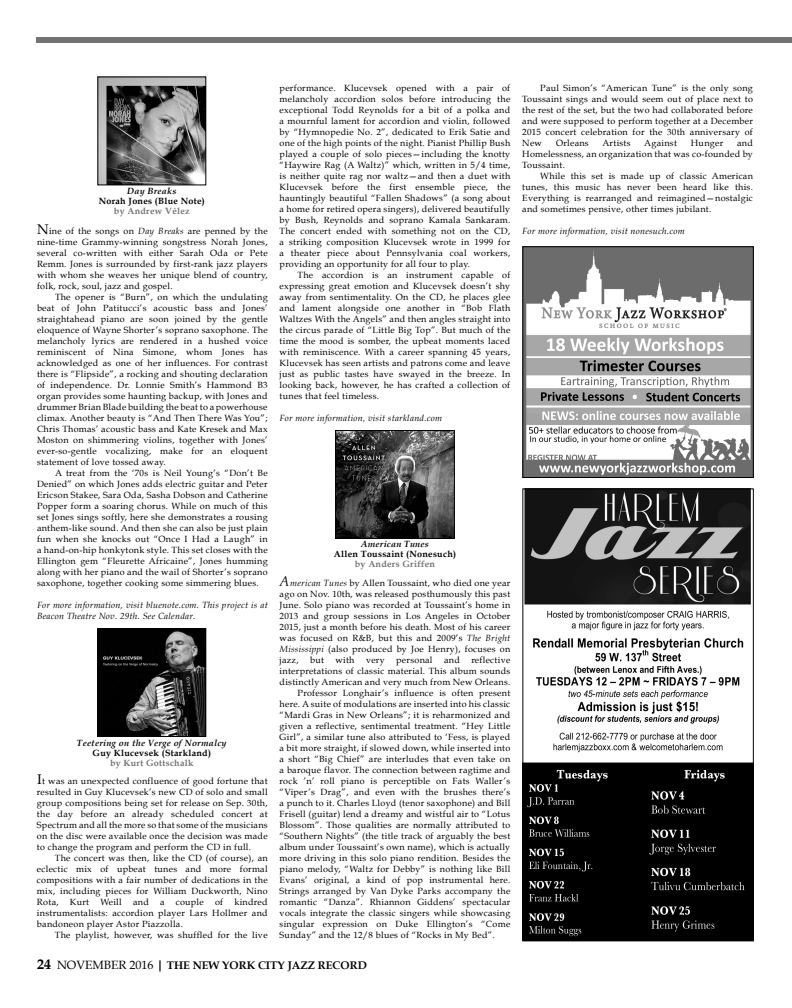
<style>
.page{position:relative;width:792px;height:1008px;background:#fff}
.page>*{position:absolute;margin:0;border:0;box-sizing:border-box;transform-origin:0 0}
.t1{font:700 11px "Book Antiqua";color:#000}
.t2{font:9px/11px "Book Antiqua";letter-spacing:.03em;color:#000;text-align:justify}
.t3{font:italic 9px/11px "Book Antiqua";letter-spacing:.03em;color:#000}
.t4{font:700 9px "Book Antiqua";letter-spacing:.03em;color:#000}
.t5{font:italic 700 9px "Book Antiqua";letter-spacing:.03em;color:#000}
.t6{font:700 9px "Book Antiqua";letter-spacing:.03em;color:#737373}
.s1{font-size:14px}
.s2{font-style:italic}
.s3{font-style:italic;font-size:14px}
.s4{font-weight:400;font-size:12px}
.s5{font-size:12px}
</style>
<div class="page">
<div style="left:36px;top:37px;width:756px;height:6px;background:#737373"></div>
<img style="left:337px;top:432px;width:116px;height:105px">
<div style="left:335px;top:430px;width:120px;height:109px;border:1px solid #000"></div>
<img style="left:99px;top:630px;width:105px;height:105px">
<div style="left:97px;top:628px;width:109px;height:109px;border:1px solid #000"></div>
<img style="left:99px;top:78px;width:105px;height:105px">
<div style="left:97px;top:76px;width:109px;height:109px;border:1px solid #000"></div>
<img style="left:524px;top:490px;width:228px;height:449px">
<div style="left:522px;top:488px;width:232px;height:453px;border:1px solid #000"></div>
<img style="left:524px;top:248px;width:228px;height:228px">
<div style="left:522px;top:246px;width:232px;height:232px;border:1px solid #000"></div>
<p class="t5" style="left:127px;top:186px;width:51px">Day Breaks</p>
<p class="t4" style="left:99px;top:196px;width:108px">Norah Jones (Blue Note)</p>
<p class="t6" style="left:114px;top:206px;width:77px">by Andrew Vélez</p>
<p class="t2" style="left:37px;top:225px;width:232px"><span class="s1">N</span>ine of the songs on <span class="s2">Day Breaks</span> are penned by the nine-time Grammy-winning songstress Norah Jones, several co-written with either Sarah Oda or Pete Remm. Jones is surrounded by first-rank jazz players with whom she weaves her unique blend of country, folk, rock, soul, jazz and gospel.</p>
<p class="t2" style="left:37px;top:291px;width:232px;text-indent:18px">The opener is “Burn”, on which the undulating beat of John Patitucci’s acoustic bass and Jones’ straightahead piano are soon joined by the gentle eloquence of Wayne Shorter’s soprano saxophone. The melancholy lyrics are rendered in a hushed voice reminiscent of Nina Simone, whom Jones has acknowledged as one of her influences. For contrast there is “Flipside”, a rocking and shouting declaration of independence. Dr. Lonnie Smith’s Hammond B3 organ provides some haunting backup, with Jones and drummer Brian Blade building the beat to a powerhouse climax. Another beauty is “And Then There Was You”; Chris Thomas’ acoustic bass and Kate Kresek and Max Moston on shimmering violins, together with Jones’ ever-so-gentle vocalizing, make for an eloquent statement of love tossed away.</p>
<p class="t2" style="left:37px;top:467px;width:232px;text-indent:18px">A treat from the ‘70s is Neil Young’s “Don’t Be Denied” on which Jones adds electric guitar and Peter Ericson Stakee, Sara Oda, Sasha Dobson and Catherine Popper form a soaring chorus. While on much of this set Jones sings softly, here she demonstrates a rousing anthem-like sound. And then she can also be just plain fun when she knocks out “Once I Had a Laugh” in a hand-on-hip honkytonk style. This set closes with the Ellington gem “Fleurette Africaine”, Jones humming along with her piano and the wail of Shorter’s soprano saxophone, together cooking some simmering blues.</p>
<p class="t3" style="left:37px;top:600px;width:232px">For more information, visit bluenote.com. This project is at<br>Beacon Theatre Nov. 29th. See Calendar.</p>
<p class="t5" style="left:77px;top:737px;width:151px">Teetering on the Verge of Normalcy</p>
<p class="t4" style="left:93px;top:747px;width:120px">Guy Klucevsek (Starkland)</p>
<p class="t6" style="left:110px;top:757px;width:85px">by Kurt Gottschalk</p>
<p class="t2" style="left:37px;top:775px;width:232px"><span class="s1">I</span>t was an unexpected confluence of good fortune that resulted in Guy Klucevsek’s new CD of solo and small group compositions being set for release on Sep. 30th, the day before an already scheduled concert at Spectrum and all the more so that some of the musicians on the disc were available once the decision was made to change the program and perform the CD in full.</p>
<p class="t2" style="left:37px;top:852px;width:232px;text-indent:18px">The concert was then, like the CD (of course), an eclectic mix of upbeat tunes and more formal compositions with a fair number of dedications in the mix, including pieces for William Duckworth, Nino Rota, Kurt Weill and a couple of kindred instrumentalists: accordion player Lars Hollmer and bandoneon player Astor Piazzolla.</p>
<p class="t2" style="left:55px;top:929px;width:214px">The playlist, however, was shuffled for the live</p>
<p class="t2" style="left:280px;top:82px;width:232px">performance. Klucevsek opened with a pair of melancholy accordion solos before introducing the exceptional Todd Reynolds for a bit of a polka and a mournful lament for accordion and violin, followed by “Hymnopedie No. 2”, dedicated to Erik Satie and one of the high points of the night. Pianist Phillip Bush played a couple of solo pieces—including the knotty “Haywire Rag (A Waltz)” which, written in 5/4 time, is neither quite rag nor waltz—and then a duet with Klucevsek before the first ensemble piece, the hauntingly beautiful “Fallen Shadows” (a song about a home for retired opera singers), delivered beautifully by Bush, Reynolds and soprano Kamala Sankaram.<br>The concert ended with something not on the CD, a striking composition Klucevsek wrote in 1999 for a theater piece about Pennsylvania coal workers, providing an opportunity for all four to play.</p>
<p class="t2" style="left:280px;top:269px;width:232px;text-indent:18px">The accordion is an instrument capable of expressing great emotion and Klucevsek doesn’t shy away from sentimentality. On the CD, he places glee and lament alongside one another in “Bob Flath Waltzes With the Angels” and then angles straight into the circus parade of “Little Big Top”. But much of the time the mood is somber, the upbeat moments laced with reminiscence. With a career spanning 45 years, Klucevsek has seen artists and patrons come and leave just as public tastes have swayed in the breeze. In looking back, however, he has crafted a collection of tunes that feel timeless.</p>
<p class="t3" style="left:280px;top:413px;width:164px">For more information, visit starkland.com</p>
<p class="t5" style="left:361px;top:539px;width:69px">American Tunes</p>
<p class="t4" style="left:334px;top:549px;width:124px">Allen Toussaint (Nonesuch)</p>
<p class="t6" style="left:355px;top:559px;width:82px">by Anders Griffen</p>
<p class="t2" style="left:280px;top:577px;width:232px"><span class="s3">A</span><span class="s2">merican Tunes</span> by Allen Toussaint, who died one year ago on Nov. 10th, was released posthumously this past June. Solo piano was recorded at Toussaint’s home in 2013 and group sessions in Los Angeles in October 2015, just a month before his death. Most of his career was focused on R&amp;B, but this and 2009’s <span class="s2">The Bright Mississippi</span> (also produced by Joe Henry), focuses on jazz,</p>
<p class="t2" style="left:310px;top:654px;width:15px">but</p>
<p class="t2" style="left:335px;top:654px;width:21px">with</p>
<p class="t2" style="left:366px;top:654px;width:20px">very</p>
<p class="t2" style="left:396px;top:654px;width:38px">personal</p>
<p class="t2" style="left:444px;top:654px;width:17px">and</p>
<p class="t2" style="left:471px;top:654px;width:41px">reflective</p>
<p class="t2" style="left:280px;top:665px;width:232px">interpretations of classic material. This album sounds</p>
<p class="t2" style="left:280px;top:676px;width:232px">distinctly American and very much from New Orleans.</p>
<p class="t2" style="left:298px;top:687px;width:214px">Professor Longhair’s influence is often present</p>
<p class="t2" style="left:280px;top:698px;width:232px">here. A suite of modulations are inserted into his classic</p>
<p class="t2" style="left:280px;top:709px;width:232px">“Mardi Gras in New Orleans”; it is reharmonized and</p>
<p class="t2" style="left:280px;top:720px;width:232px">given a reflective, sentimental treatment. “Hey Little</p>
<p class="t2" style="left:280px;top:731px;width:232px">Girl”, a similar tune also attributed to ‘Fess, is played</p>
<p class="t2" style="left:280px;top:742px;width:232px">a bit more straight, if slowed down, while inserted into</p>
<p class="t2" style="left:280px;top:753px;width:232px">a short “Big Chief” are interludes that even take on</p>
<p class="t2" style="left:280px;top:764px;width:232px">a baroque flavor. The connection between ragtime and</p>
<p class="t2" style="left:280px;top:775px;width:232px">rock ’n’ roll piano is perceptible on Fats Waller’s</p>
<p class="t2" style="left:280px;top:786px;width:232px">“Viper’s Drag”, and even with the brushes there’s</p>
<p class="t2" style="left:280px;top:797px;width:232px">a punch to it. Charles Lloyd (tenor saxophone) and Bill</p>
<p class="t2" style="left:280px;top:808px;width:232px">Frisell (guitar) lend a dreamy and wistful air to “Lotus</p>
<p class="t2" style="left:280px;top:819px;width:232px">Blossom”. Those qualities are normally attributed to</p>
<p class="t2" style="left:280px;top:830px;width:232px">“Southern Nights” (the title track of arguably the best</p>
<p class="t2" style="left:280px;top:841px;width:232px">album under Toussaint’s own name), which is actually</p>
<p class="t2" style="left:280px;top:852px;width:232px">more driving in this solo piano rendition. Besides the</p>
<p class="t2" style="left:280px;top:863px;width:232px">piano melody, “Waltz for Debby” is nothing like Bill</p>
<p class="t2" style="left:280px;top:874px;width:232px">Evans’ original, a kind of pop instrumental here.</p>
<p class="t2" style="left:280px;top:885px;width:232px">Strings arranged by Van Dyke Parks accompany the</p>
<p class="t2" style="left:280px;top:896px;width:232px">romantic “Danza”. Rhiannon Giddens’ spectacular</p>
<p class="t2" style="left:280px;top:907px;width:232px">vocals integrate the classic singers while showcasing</p>
<p class="t2" style="left:280px;top:918px;width:232px">singular expression on Duke Ellington’s “Come</p>
<p class="t2" style="left:280px;top:929px;width:217px">Sunday” and the 12/8 blues of “Rocks in My Bed”.</p>
<p class="t1" style="left:37px;top:959px;width:331px"><span class="s1">24</span> <span class="s4">NOVEMBER 2016</span> <span class="s5">|</span> THE NEW YORK CITY JAZZ RECORD</p>
<p class="t2" style="left:522px;top:82px;width:232px;text-indent:18px">Paul Simon’s “American Tune” is the only song Toussaint sings and would seem out of place next to the rest of the set, but the two had collaborated before and were supposed to perform together at a December 2015 concert celebration for the 30th anniversary of New</p>
<p class="t2" style="left:522px;top:137px;width:232px;text-indent:215px">and Homelessness, an organization that was co-founded by Toussaint.</p>
<p class="t2" style="left:522px;top:170px;width:232px;text-indent:18px">While this set is made up of classic American tunes, this music has never been heard like this.<br>Everything is rearranged and reimagined—nostalgic and sometimes pensive, other times jubilant.</p>
<p class="t3" style="left:522px;top:226px;width:164px">For more information, visit nonesuch.com</p>
<p class="t2" style="left:556px;top:137px;width:34px">Orleans</p>
<p class="t2" style="left:602px;top:137px;width:30px">Artists</p>
<p class="t2" style="left:644px;top:137px;width:34px">Against</p>
<p class="t2" style="left:691px;top:137px;width:34px">Hunger</p>
</div>
